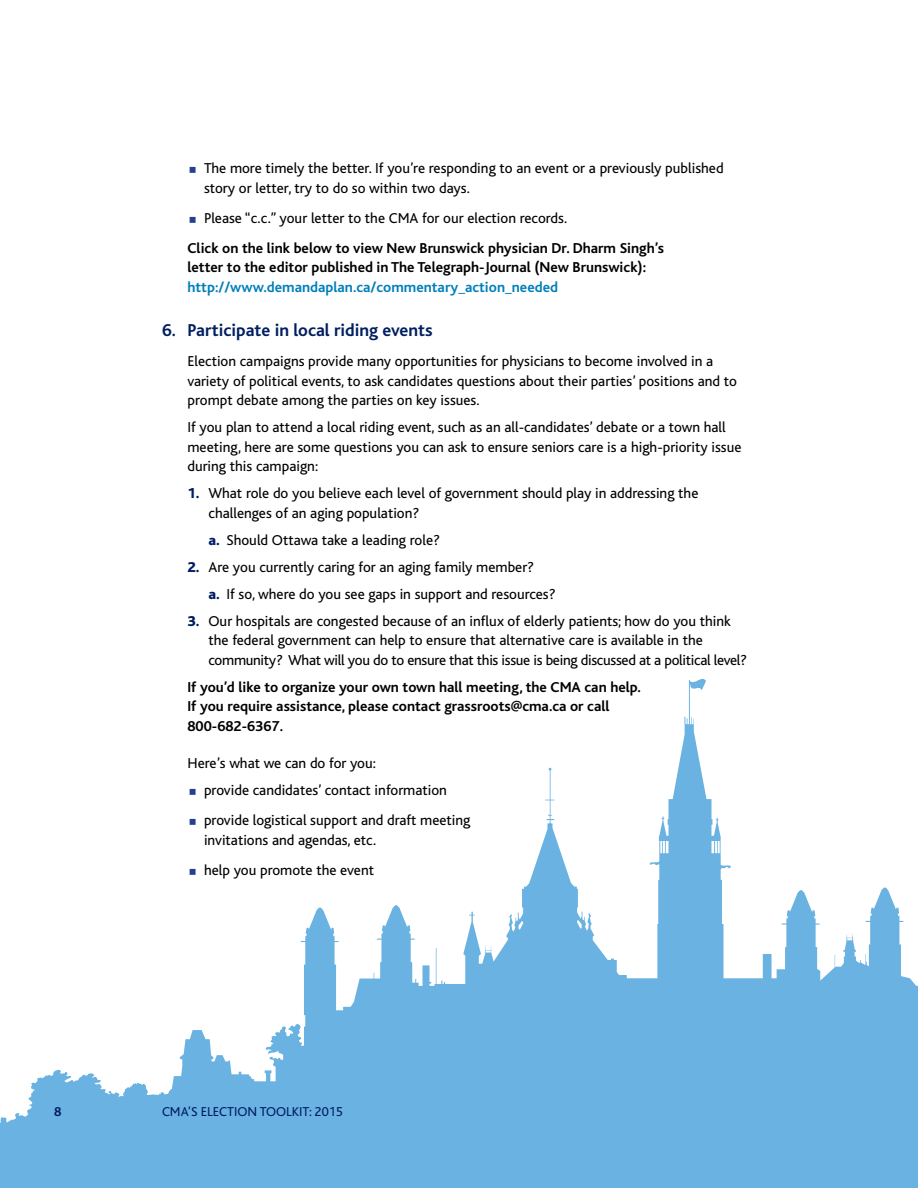
<style>
.page{position:relative;width:918px;height:1188px;background:#fff}
.page>*{position:absolute;margin:0;border:0;box-sizing:border-box;transform-origin:0 0}
.t1{font:700 18px "Bliss";color:#001e61}
.t2{font:15px/19.5px "Bliss";color:#000}
.t3{font:700 15px/19.5px "Bliss";color:#000}
.t4{font:700 15px "Bliss";color:#007fba}
.t5{font:13.5px "Bliss";color:#001e61}
.t6{font:700 13.5px "Bliss";color:#001e61}
.s1{font-weight:800;color:#001e61}
</style>
<div class="page">
<svg style="left:0;top:679px;width:918px;height:509px"></svg>
<svg style="left:190px;top:789px;width:6px;height:6px"></svg>
<svg style="left:190px;top:819px;width:6px;height:6px"></svg>
<svg style="left:190px;top:868px;width:6px;height:6px"></svg>
<p class="t2" style="left:204px;top:159px;width:521px">The more timely the better. If you’re responding to an event or a previously published story or letter, try to do so within two days.</p>
<p class="t2" style="left:204px;top:209px;width:365px">Please “c.c.” your letter to the CMA for our election records.</p>
<p class="t3" style="left:188px;top:239px;width:478px">Click on the link below to view New Brunswick physician Dr. Dharm Singh’s letter to the editor published in The Telegraph-Journal (New Brunswick):</p>
<p class="t4" style="left:188px;top:279px;width:372px">http://www.demandaplan.ca/commentary_action_needed</p>
<p class="t1" style="left:162px;top:321px;width:272px">6. Participate in local riding events</p>
<p class="t2" style="left:188px;top:352px;width:551px">Election campaigns provide many opportunities for physicians to become involved in a variety of political events, to ask candidates questions about their parties’ positions and to prompt debate among the parties on key issues.</p>
<p class="t2" style="left:188px;top:418px;width:555px">If you plan to attend a local riding event, such as an all-candidates’ debate or a town hall meeting, here are some questions you can ask to ensure seniors care is a high-priority issue during this campaign:</p>
<p class="t2" style="left:208px;top:484px;width:491px;text-indent:-21px"><span class="s1">1.</span> What role do you believe each level of government should play in addressing the challenges of an aging population?</p>
<p class="t2" style="left:208px;top:530px;width:233px"><span class="s1">a.</span> Should Ottawa take a leading role?</p>
<p class="t2" style="left:208px;top:553px;width:349px;line-height:27px;text-indent:-21px"><span class="s1">2.</span> Are you currently caring for an aging family member?<br><span class="s1">a.</span> If so, where do you see gaps in support and resources?</p>
<p class="t2" style="left:208px;top:611px;width:540px;text-indent:-21px"><span class="s1">3.</span> Our hospitals are congested because of an influx of elderly patients; how do you think the federal government can help to ensure that alternative care is available in the community? What will you do to ensure that this issue is being discussed at a political level?</p>
<p class="t3" style="left:188px;top:677px;width:455px">If you’d like to organize your own town hall meeting, the CMA can help.<br>If you require assistance, please contact grassroots@cma.ca or call<br>800-682-6367.</p>
<p class="t2" style="left:204px;top:750px;width:245px;line-height:27px;text-indent:-16px">Here’s what we can do for you:<br>provide candidates’ contact information</p>
<p class="t2" style="left:204px;top:811px;width:268px">provide logistical support and draft meeting invitations and agendas, etc.</p>
<p class="t2" style="left:204px;top:860px;width:172px">help you promote the event</p>
<p class="t6" style="left:54px;top:1104px;width:9px">8</p>
<p class="t5" style="left:162px;top:1104px;width:182px">CMA’S ELECTION TOOLKIT: 2015</p>
</div>
